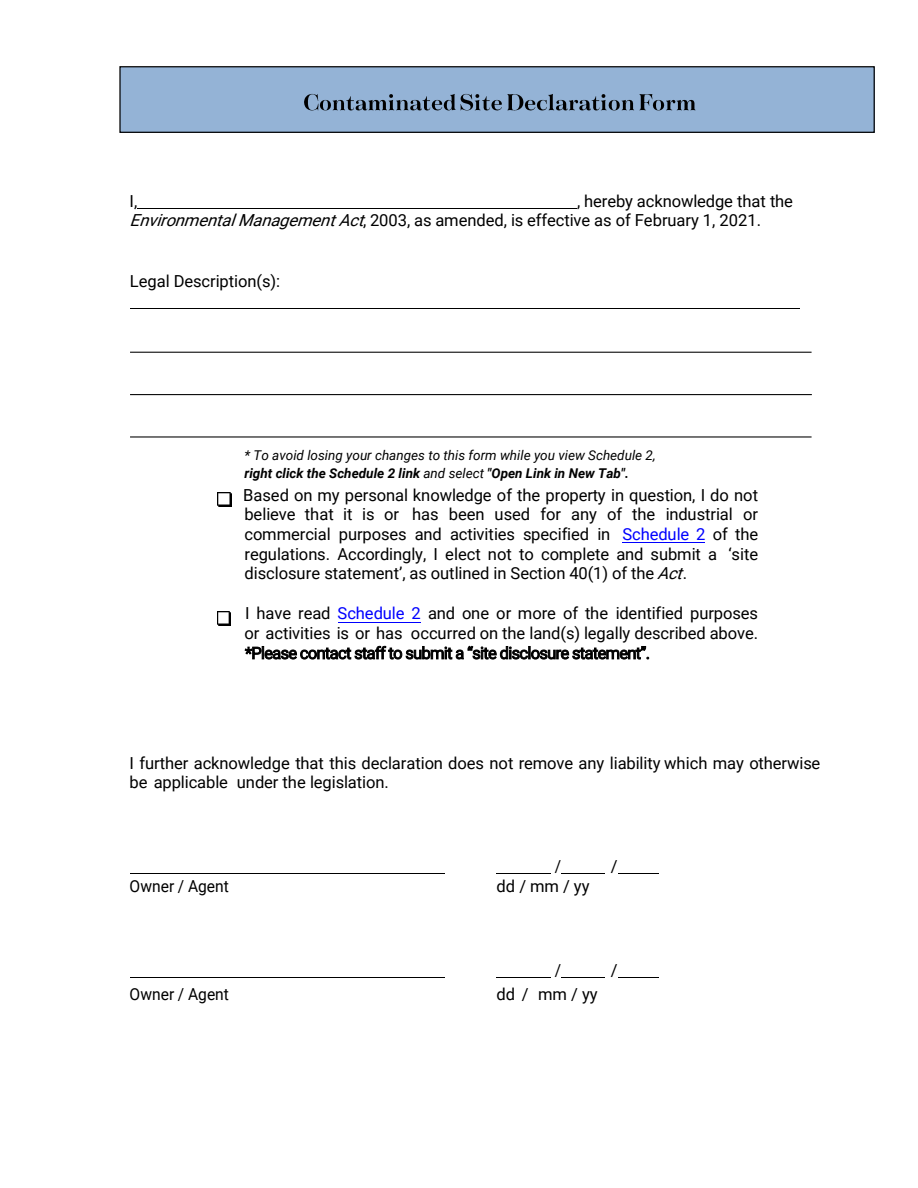
<style>
.page{position:relative;width:918px;height:1188px;background:#fff}
.page>*{position:absolute;margin:0;border:0;box-sizing:border-box;transform-origin:0 0}
.t1{font:16.5px/19.6px "Roboto";letter-spacing:-.005em;color:#000;text-align:justify}
.t2{font:16.5px "Roboto";letter-spacing:-.005em;color:#000;scale:.94 1}
.t3{font:italic 13.5px/17.2px "Roboto";color:#000}
.s1{font-style:italic}
.s2{font-weight:700}
.s3{color:#00f}
</style>
<div class="page">
<hr style="left:137px;top:208px;width:440px;height:1px;background:#000">
<hr style="left:130px;top:308px;width:670px;height:1px;background:#000">
<hr style="left:130px;top:873px;width:314px;height:1px;background:#000">
<hr style="left:497px;top:873px;width:54px;height:1px;background:#000">
<hr style="left:561px;top:873px;width:44px;height:1px;background:#000">
<hr style="left:618px;top:873px;width:41px;height:1px;background:#000">
<hr style="left:130px;top:977px;width:314px;height:1px;background:#000">
<hr style="left:497px;top:977px;width:54px;height:1px;background:#000">
<hr style="left:561px;top:977px;width:44px;height:1px;background:#000">
<hr style="left:618px;top:977px;width:41px;height:1px;background:#000">
<img style="left:217px;top:493px;width:14px;height:14px">
<img style="left:217px;top:612px;width:14px;height:13px">
<div style="left:120px;top:67px;width:754px;height:65px;background:#94b3d6"></div>
<div style="left:119px;top:66px;width:756px;height:67px;border:1px solid #000"></div>
<img style="left:304px;top:93px;width:15px;height:18px">
<img style="left:319px;top:94px;width:137px;height:17px">
<img style="left:460px;top:93px;width:14px;height:18px">
<img style="left:474px;top:94px;width:28px;height:17px">
<img style="left:507px;top:94px;width:18px;height:17px">
<img style="left:525px;top:94px;width:109px;height:17px">
<img style="left:639px;top:94px;width:14px;height:17px">
<img style="left:653px;top:99px;width:43px;height:12px">
<hr style="left:130px;top:352px;width:682px;height:1px;background:#000">
<hr style="left:130px;top:394px;width:682px;height:1px;background:#000">
<hr style="left:130px;top:436px;width:682px;height:2px;background:#000">
<hr style="left:338px;top:622px;width:82px;height:1px;background:#00f">
<hr style="left:623px;top:543px;width:82px;height:1px;background:#00f">
<h1 class="t1" style="left:130px;top:191px;width:9px">I,</h1>
<h1 class="t1" style="left:577px;top:191px;width:217px">, hereby acknowledge that the</h1>
<p class="t1" style="left:130px;top:211px;width:633px"><span class="s1">EnvironmentalManagementAct</span>, 2003, as amended, is effective as of February 1, 2021.</p>
<h1 class="t1" style="left:130px;top:271px;width:152px">Legal Description(s):</h1>
<p class="t3" style="left:245px;top:446px;width:413px">* To avoid losing your changes to this form while you view Schedule 2, <span class="s2">right click the Schedule 2 link</span> and select <span class="s2">"Open Link in New Tab".</span></p>
<p class="t1" style="left:243px;top:485px;width:517px">Based on my personal knowledge of the property in question, I do not believe that it is or has been used for any of the industrial or commercial purposes and activities specified in <span class="s3">Schedule 2</span> of the regulations. Accordingly, I elect not to complete and submit a ‘site disclosure statement’, as outlined in Section 40(1) of the <span class="s1">Act</span>.</p>
<p class="t1" style="left:244px;top:604px;width:515px">I have read <span class="s3">Schedule 2</span> and one or more of the identified purposes or activities is or has occurred on the land(s) legally described above. *Please contact staff to submit a “site disclosure statement”.</p>
<p class="t1" style="left:130px;top:753px;width:692px">I further acknowledge that this declaration does not remove any liability which may otherwise be applicable under the legislation.</p>
<h1 class="t2" style="left:555px;top:857px;width:8px">/</h1>
<h1 class="t1" style="left:611px;top:857px;width:8px">/</h1>
<p class="t2" style="left:130px;top:877px;width:107px">Owner / Agent</p>
<p class="t1" style="left:497px;top:877px;width:95px">dd / mm / yy</p>
<h1 class="t2" style="left:555px;top:960px;width:8px">/</h1>
<h1 class="t1" style="left:611px;top:960px;width:8px">/</h1>
<h1 class="t2" style="left:130px;top:984px;width:107px">Owner / Agent</h1>
<h1 class="t1" style="left:497px;top:984px;width:103px">dd / mm / yy</h1>
</div>
